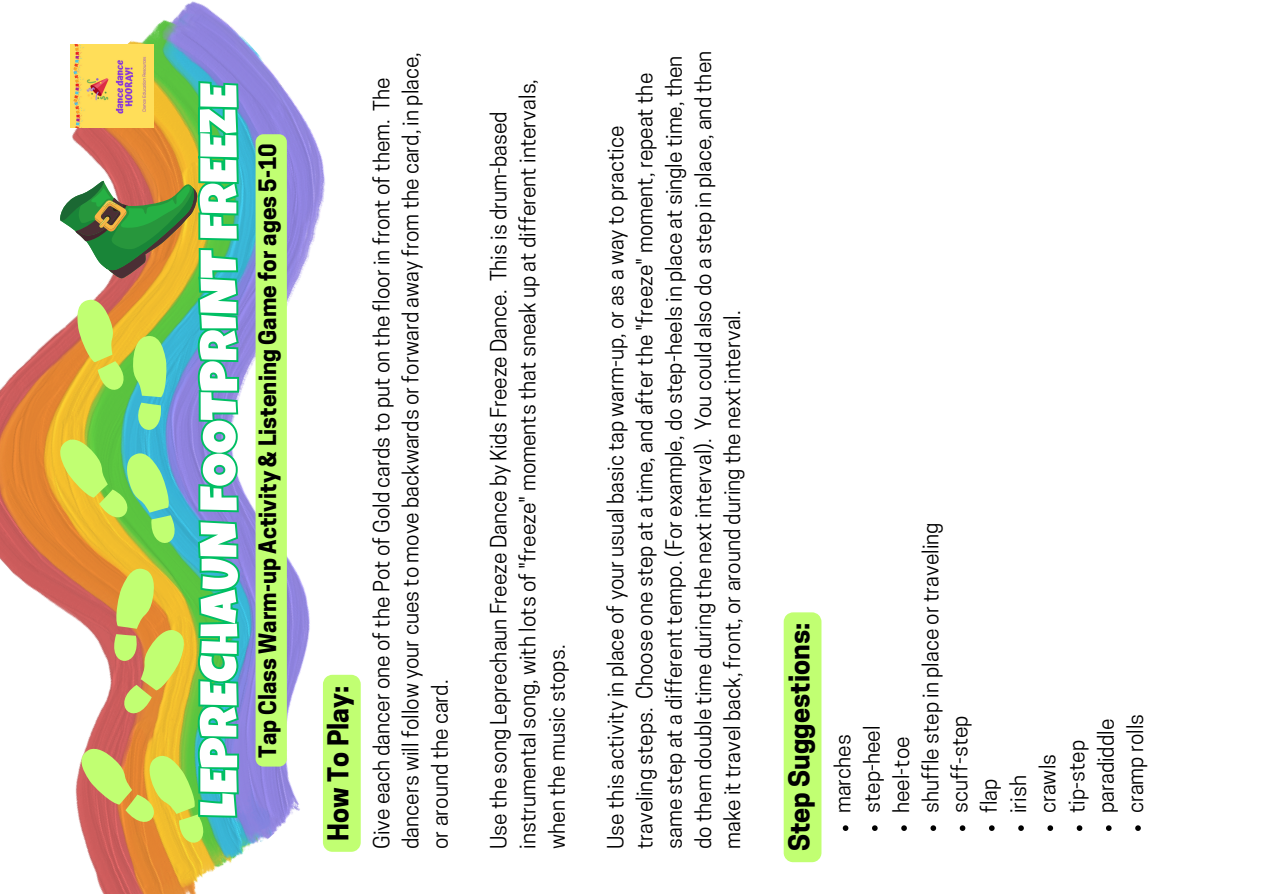
<style>
.page{position:relative;width:1263px;height:894px;background:#fff}
.page>*{position:absolute;margin:0;border:0;box-sizing:border-box;transform-origin:0 0}
.t1{font:51.75px "Luckiest Guy";color:#fff}
.t2{font:700 27px "Cooper Hewitt";color:#000}
.t3{font:700 22.5px "Cooper Hewitt";color:#000}
.t4{font:21px/29.2px "Cooper Hewitt";color:#000}
</style>
<div class="page">
<img style="left:0;top:1px;width:355px;height:892px">
<img style="left:71px;top:45px;width:83px;height:34px">
<svg style="left:50px;top:79px;width:193px;height:787px;background:#a2b87a"></svg>
<div style="left:256px;top:134px;width:31px;height:632px;background:#c1ff72;border-radius:8px"></div>
<svg style="left:843px;top:825px;width:5px;height:5px"></svg>
<svg style="left:872px;top:825px;width:6px;height:5px"></svg>
<svg style="left:901px;top:825px;width:6px;height:5px"></svg>
<svg style="left:930px;top:825px;width:6px;height:5px"></svg>
<svg style="left:960px;top:825px;width:5px;height:5px"></svg>
<svg style="left:989px;top:825px;width:6px;height:5px"></svg>
<svg style="left:1018px;top:825px;width:6px;height:5px"></svg>
<svg style="left:1047px;top:825px;width:6px;height:5px"></svg>
<svg style="left:1077px;top:825px;width:5px;height:5px"></svg>
<svg style="left:1106px;top:825px;width:5px;height:5px"></svg>
<svg style="left:1135px;top:825px;width:6px;height:5px"></svg>
<div style="left:323px;top:674px;width:38px;height:177px;background:#c1ff72"></div>
<div style="left:784px;top:612px;width:37px;height:249px;background:#c1ff72"></div>
<h1 class="t1" style="left:200px;top:816px;width:734px;rotate:-90deg">LEPRECHAUN FOOTPRINT FREEZE</h1>
<p class="t3" style="left:259px;top:757px;width:616px;rotate:-90deg">Tap Class Warm-up Activity &amp; Listening Game for ages 5-10</p>
<p class="t2" style="left:328px;top:840px;width:156px;rotate:-90deg">How To Play:</p>
<p class="t4" style="left:369px;top:848px;width:798px;rotate:-90deg">Give each dancer one of the Pot of Gold cards to put on the floor in front of them. The dancers will follow your cues to move backwards or forward away from the card, in place, or around the card.</p>
<p class="t4" style="left:486px;top:848px;width:771px;rotate:-90deg">Use the song Leprechaun Freeze Dance by Kids Freeze Dance. This is drum-based instrumental song, with lots of "freeze" moments that sneak up at different intervals, when the music stops.</p>
<p class="t4" style="left:603px;top:848px;width:799px;rotate:-90deg">Use this activity in place of your usual basic tap warm-up, or as a way to practice traveling steps. Choose one step at a time, and after the "freeze" moment, repeat the same step at a different tempo. (For example, do step-heels in place at single time, then do them double time during the next interval). You could also do a step in place, and then make it travel back, front, or around during the next interval.</p>
<p class="t2" style="left:789px;top:851px;width:230px;rotate:-90deg">Step Suggestions:</p>
<p class="t4" style="left:831px;top:813px;width:292px;rotate:-90deg">marches<br>step-heel<br>heel-toe<br>shuffle step in place or traveling scuff-step<br>flap<br>irish<br>crawls<br>tip-step<br>paradiddle<br>cramp rolls</p>
</div>
